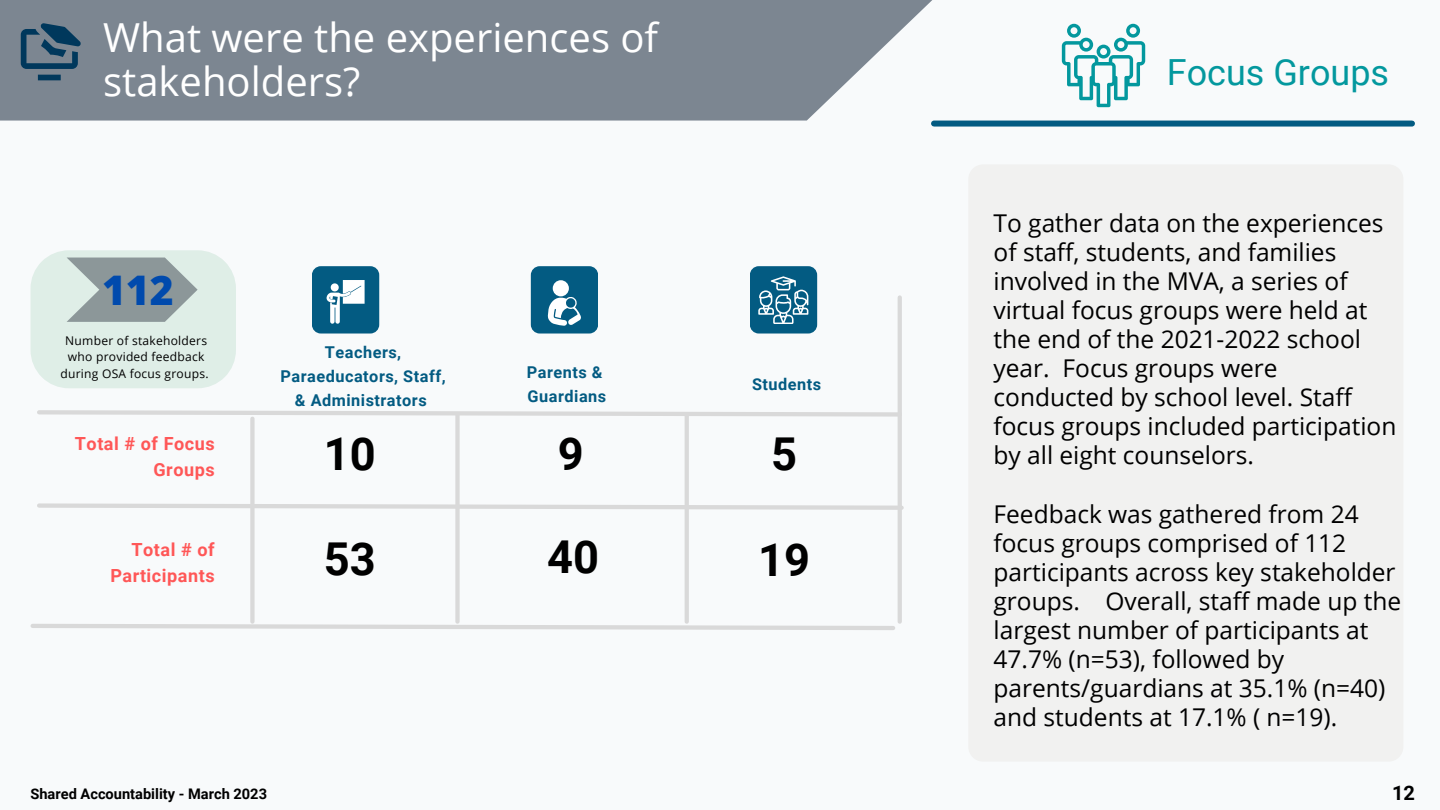
<style>
.page{position:relative;width:1440px;height:810px;background:#f8fafb}
.page>*{position:absolute;margin:0;border:0;box-sizing:border-box;transform-origin:0 0}
.t1{font:700 45.3px "Roboto";color:#000}
.t2{font:800 40.8px "Open Sans";color:#004aad}
.t3{font:40px/44.2px "Open Sans";color:#fff}
.t4{font:36px "Roboto";color:#03989e}
.t5{font:24.5px/29.1px "Open Sans";color:#000}
.t6{font:700 20px "Roboto";color:#000}
.t7{font:700 18.1px/26.6px "Roboto";letter-spacing:.03em;color:#ff5757;text-align:right}
.t8{font:700 16.3px/24.2px "Roboto";letter-spacing:.03em;color:#035b82;text-align:center}
.t9{font:700 14.6px "Roboto";color:#000}
.t10{font:12.1px/16.7px "Open Sans";letter-spacing:.02em;color:#000;text-align:center}
</style>
<div class="page">
<div style="left:934px;top:121px;width:478px;height:6px;background:#035b82"></div>
<div style="left:0;top:0;width:950px;height:121px;background:#7c8691"></div>
<svg style="left:21px;top:23px;width:60px;height:57px"></svg>
<svg style="left:1062px;top:24px;width:83px;height:83px"></svg>
<hr style="left:898px;top:298px;width:4px;height:324px;background:#d9d9d9">
<div style="left:531px;top:266px;width:67px;height:68px;background:#035b82;border-radius:9px"></div>
<div style="left:553px;top:280px;width:16px;height:16px;background:#fff;border-radius:50%"></div>
<svg style="left:548px;top:297px;width:33px;height:29px"></svg>
<svg style="left:37px;top:501px;width:867px;height:11px"></svg>
<div style="left:455px;top:415px;width:5px;height:207px;background:#d9d9d9"></div>
<hr style="left:685px;top:416px;width:4px;height:206px;background:#d9d9d9">
<div style="left:250px;top:419px;width:5px;height:203px;background:#d9d9d9"></div>
<svg style="left:37px;top:408px;width:861px;height:11px"></svg>
<div style="left:750px;top:266px;width:67px;height:68px;background:#035b82;border-radius:9px"></div>
<svg style="left:758px;top:276px;width:50px;height:48px"></svg>
<div style="left:312px;top:266px;width:67px;height:68px;background:#035b82;border-radius:9px"></div>
<svg style="left:327px;top:280px;width:37px;height:44px"></svg>
<svg style="left:30px;top:622px;width:865px;height:8px"></svg>
<svg style="left:30px;top:250px;width:206px;height:138px;background:#cddbd6"></svg>
<div style="left:968px;top:164px;width:435px;height:598px;background:#f1f1f0;border-radius:15px"></div>
<p class="t3" style="left:103px;top:15px;width:556px">What were the experiences of stakeholders?</p>
<p class="t2" style="left:102px;top:261px;width:73px">112</p>
<p class="t10" style="left:60px;top:332px;width:150px">Number of stakeholders who provided feedback during OSA focus groups.</p>
<p class="t7" style="left:75px;top:430px;width:141px">Total # of Focus<br>Groups</p>
<p class="t8" style="left:281px;top:340px;width:167px">Teachers,<br>Paraeducators, Staff, &amp; Administrators</p>
<p class="t1" style="left:324px;top:428px;width:53px">10</p>
<p class="t8" style="left:527px;top:361px;width:77px">Parents &amp;</p>
<p class="t8" style="left:528px;top:385px;width:80px">Guardians</p>
<p class="t1" style="left:558px;top:428px;width:27px">9</p>
<p class="t7" style="left:110px;top:536px;width:106px">Total # of<br>Participants</p>
<p class="t1" style="left:547px;top:531px;width:53px">40</p>
<p class="t1" style="left:324px;top:533px;width:53px">53</p>
<p class="t8" style="left:752px;top:373px;width:71px">Students</p>
<p class="t1" style="left:771px;top:428px;width:27px">5</p>
<p class="t1" style="left:758px;top:534px;width:53px">19</p>
<p class="t4" style="left:1167px;top:52px;width:224px">Focus Groups</p>
<p class="t5" style="left:994px;top:208px;width:404px">To gather data on the experiences of staff, students, and families involved in the MVA, a series of virtual focus groups were held at the end of the 2021-2022 school year. Focus groups were conducted by school level. Staff focus groups included participation by all eight counselors.</p>
<p class="t5" style="left:994px;top:499px;width:409px">Feedback was gathered from 24 focus groups comprised of 112 participants across key stakeholder groups. Overall, staff made up the largest number of participants at<br>47.7% (n=53), followed by parents/guardians at 35.1% (n=40) and students at 17.1% ( n=19).</p>
<p class="t9" style="left:30px;top:785px;width:238px">Shared Accountability - March 2023</p>
<p class="t6" style="left:1392px;top:781px;width:24px">12</p>
</div>
